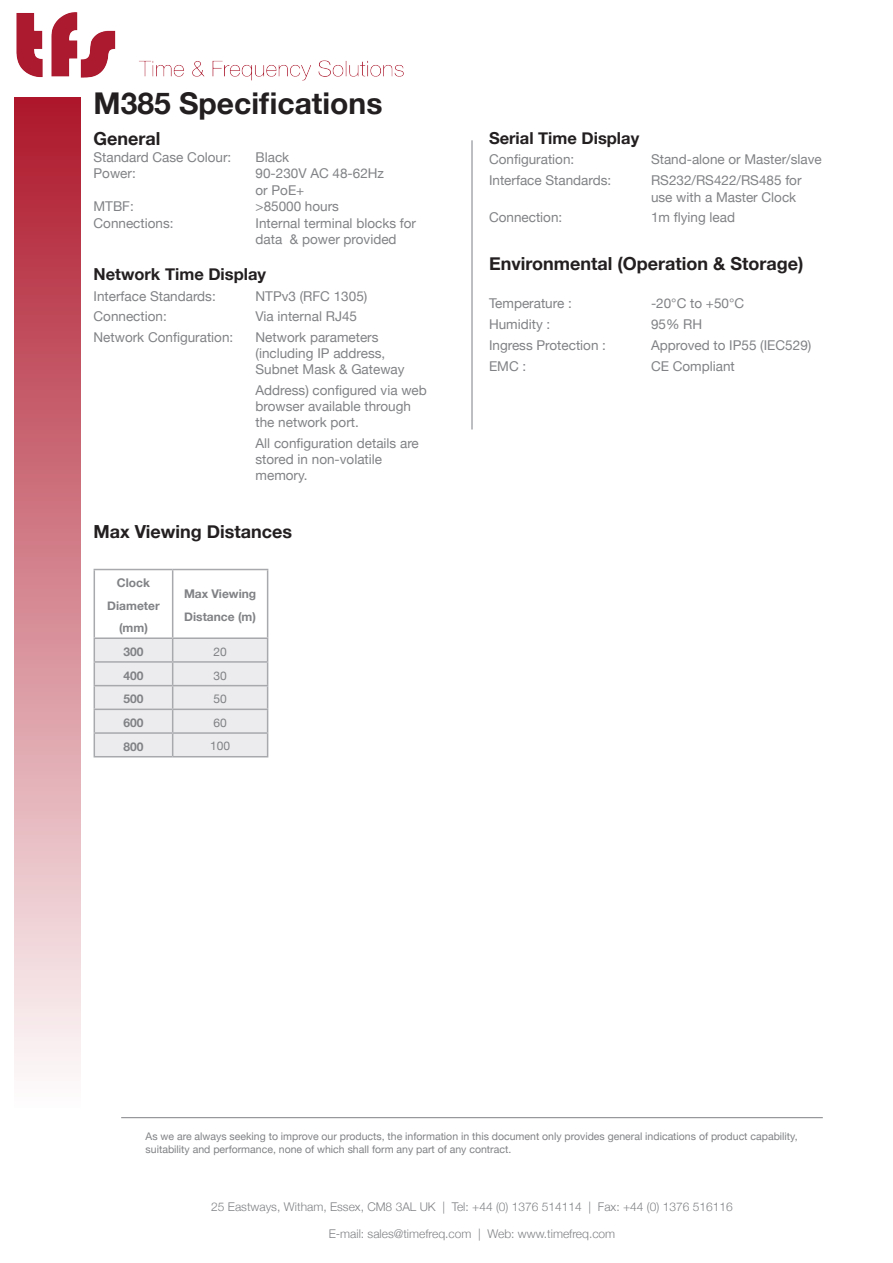
<style>
.page{position:relative;width:893px;height:1263px;background:#fff}
.page>*{position:absolute;margin:0;border:0;box-sizing:border-box;transform-origin:0 0}
.Product_name-sub_cop{font:700 30px "Helvetica Neue";color:#231f20}
.Benefits_and_body_co{font:700 18px "Helvetica Neue";color:#231f20}
.Product_name-sub_cop-2{font:700 18px "Helvetica Neue";color:#231f20}
.Benefits_and_body_co-2{font:700 16.5px "Helvetica Neue";color:#231f20}
.Benefits_and_body_co-3{font:13.5px/16.2px "Helvetica Neue";color:#808285}
.Product_name-sub_cop-3{font:13.5px/16.5px "Helvetica Neue";color:#808285}
.t1{font:300 12px "Helvetica Neue";color:#808285}
.Features_Input_copy{font:700 12px/22.5px "Helvetica Neue";color:#808285;text-align:center}
.Features_Input_copy-2{font:12px "Helvetica Neue";color:#808285}
.t2{font:10.5px/12.6px "Helvetica Neue";color:#808285}
</style>
<div class="page">
<div style="left:14px;top:97px;width:67px;height:1010px;background:linear-gradient(to bottom,#ad162a,#fefcfc)"></div>
<img style="left:16px;top:12px;width:388px;height:69px">
<hr style="left:121px;top:1117px;width:702px;height:1px;background:#808285">
<hr style="left:94px;top:569px;width:79px;height:1px;background:#a8a9ad">
<hr style="left:94px;top:570px;width:1px;height:67px;background:#a8a9ad">
<hr style="left:173px;top:569px;width:95px;height:1px;background:#a8a9ad">
<hr style="left:172px;top:570px;width:1px;height:67px;background:#a8a9ad">
<hr style="left:267px;top:570px;width:1px;height:67px;background:#a8a9ad">
<hr style="left:94px;top:637px;width:79px;height:2px;background:#a8a9ad">
<hr style="left:173px;top:637px;width:95px;height:2px;background:#a8a9ad">
<svg style="left:94px;top:638px;width:174px;height:118px;background:#e6e6e8"></svg>
<hr style="left:94px;top:756px;width:79px;height:1px;background:#a8a9ad">
<hr style="left:173px;top:756px;width:95px;height:1px;background:#a8a9ad">
<hr style="left:471px;top:140px;width:2px;height:289px;background:#a8a9ad">
<p class="Product_name-sub_cop" style="left:94px;top:80px;width:290px">M385 Specifications</p>
<p class="Product_name-sub_cop-2" style="left:94px;top:125px;width:68px">General</p>
<p class="Product_name-sub_cop-3" style="left:94px;top:149px;width:139px">Standard Case Colour:</p>
<p class="Product_name-sub_cop-3" style="left:256px;top:149px;width:35px">Black</p>
<p class="Product_name-sub_cop-3" style="left:94px;top:166px;width:44px">Power:</p>
<p class="Product_name-sub_cop-3" style="left:256px;top:166px;width:130px">90-230V AC 48-62Hz or PoE+</p>
<p class="Product_name-sub_cop-3" style="left:94px;top:199px;width:42px">MTBF:</p>
<p class="Product_name-sub_cop-3" style="left:256px;top:199px;width:85px">&gt;85000 hours</p>
<p class="Product_name-sub_cop-3" style="left:94px;top:215px;width:82px">Connections:</p>
<p class="Product_name-sub_cop-3" style="left:256px;top:215px;width:162px">Internal terminal blocks for data &amp; power provided</p>
<p class="Benefits_and_body_co-2" style="left:94px;top:262px;width:174px">Network Time Display</p>
<p class="Benefits_and_body_co-3" style="left:94px;top:289px;width:124px">Interface Standards:</p>
<p class="Benefits_and_body_co-3" style="left:256px;top:289px;width:113px">NTPv3 (RFC 1305)</p>
<p class="Benefits_and_body_co-3" style="left:94px;top:309px;width:75px">Connection:</p>
<p class="Benefits_and_body_co-3" style="left:256px;top:309px;width:103px">Via internal RJ45</p>
<p class="Benefits_and_body_co-3" style="left:94px;top:330px;width:141px">Network Configuration:</p>
<p class="Benefits_and_body_co-3" style="left:256px;top:330px;width:151px">Network parameters (including IP address,<br>Subnet Mask &amp; Gateway</p>
<p class="Benefits_and_body_co-3" style="left:256px;top:382px;width:173px">Address) configured via web browser available through the network port.</p>
<p class="Benefits_and_body_co-3" style="left:256px;top:435px;width:165px">All configuration details are stored in non-volatile memory.</p>
<p class="Benefits_and_body_co" style="left:94px;top:518px;width:200px">Max Viewing Distances</p>
<p class="Features_Input_copy" style="left:107px;top:572px;width:54px">Clock<br>Diameter (mm)</p>
<p class="Features_Input_copy" style="left:184px;top:583px;width:74px;text-align:left">Max Viewing<br>Distance (m)</p>
<p class="Features_Input_copy" style="left:123px;top:641px;width:22px">300</p>
<p class="Features_Input_copy-2" style="left:213px;top:643px;width:15px">20</p>
<p class="Features_Input_copy" style="left:123px;top:664px;width:22px">400</p>
<p class="Features_Input_copy-2" style="left:213px;top:666px;width:15px">30</p>
<p class="Features_Input_copy" style="left:123px;top:688px;width:22px">500</p>
<p class="Features_Input_copy-2" style="left:213px;top:690px;width:15px">50</p>
<p class="Features_Input_copy" style="left:123px;top:712px;width:22px">600</p>
<p class="Features_Input_copy-2" style="left:213px;top:714px;width:15px">60</p>
<p class="Features_Input_copy" style="left:123px;top:735px;width:22px">800</p>
<p class="Features_Input_copy-2" style="left:210px;top:737px;width:22px">100</p>
<p class="Benefits_and_body_co-2" style="left:489px;top:125px;width:152px">Serial Time Display</p>
<p class="Benefits_and_body_co-3" style="left:489px;top:152px;width:87px">Configuration:</p>
<p class="Benefits_and_body_co-3" style="left:651px;top:152px;width:172px">Stand-alone or Master/slave</p>
<p class="Benefits_and_body_co-3" style="left:489px;top:173px;width:124px">Interface Standards:</p>
<p class="Benefits_and_body_co-3" style="left:651px;top:173px;width:152px">RS232/RS422/RS485 for use with a Master Clock</p>
<p class="Benefits_and_body_co-3" style="left:489px;top:210px;width:75px">Connection:</p>
<p class="Benefits_and_body_co-3" style="left:651px;top:210px;width:86px">1m flying lead</p>
<p class="Benefits_and_body_co" style="left:489px;top:249px;width:316px">Environmental (Operation &amp; Storage)</p>
<p class="Benefits_and_body_co-3" style="left:489px;top:296px;width:84px">Temperature :</p>
<p class="Benefits_and_body_co-3" style="left:651px;top:296px;width:95px">-20°C to +50°C</p>
<p class="Benefits_and_body_co-3" style="left:489px;top:317px;width:63px">Humidity :</p>
<p class="Benefits_and_body_co-3" style="left:651px;top:317px;width:53px">95% RH</p>
<p class="Benefits_and_body_co-3" style="left:489px;top:338px;width:119px">Ingress Protection :</p>
<p class="Benefits_and_body_co-3" style="left:651px;top:338px;width:162px">Approved to IP55 (IEC529)</p>
<p class="Benefits_and_body_co-3" style="left:489px;top:358px;width:39px">EMC :</p>
<p class="Benefits_and_body_co-3" style="left:651px;top:358px;width:85px">CE Compliant</p>
<p class="t2" style="left:146px;top:1130px;width:653px">As we are always seeking to improve our products, the information in this document only provides general indications of product capability, suitability and performance, none of which shall form any part of any contract.</p>
<p class="t1" style="left:211px;top:1197px;width:523px">25 Eastways, Witham, Essex, CM8 3AL UK | Tel: +44 (0) 1376 514114 | Fax: +44 (0) 1376 516116</p>
<p class="t1" style="left:329px;top:1224px;width:288px">E-mail: sales@timefreq.com | Web: www.timefreq.com</p>
</div>
